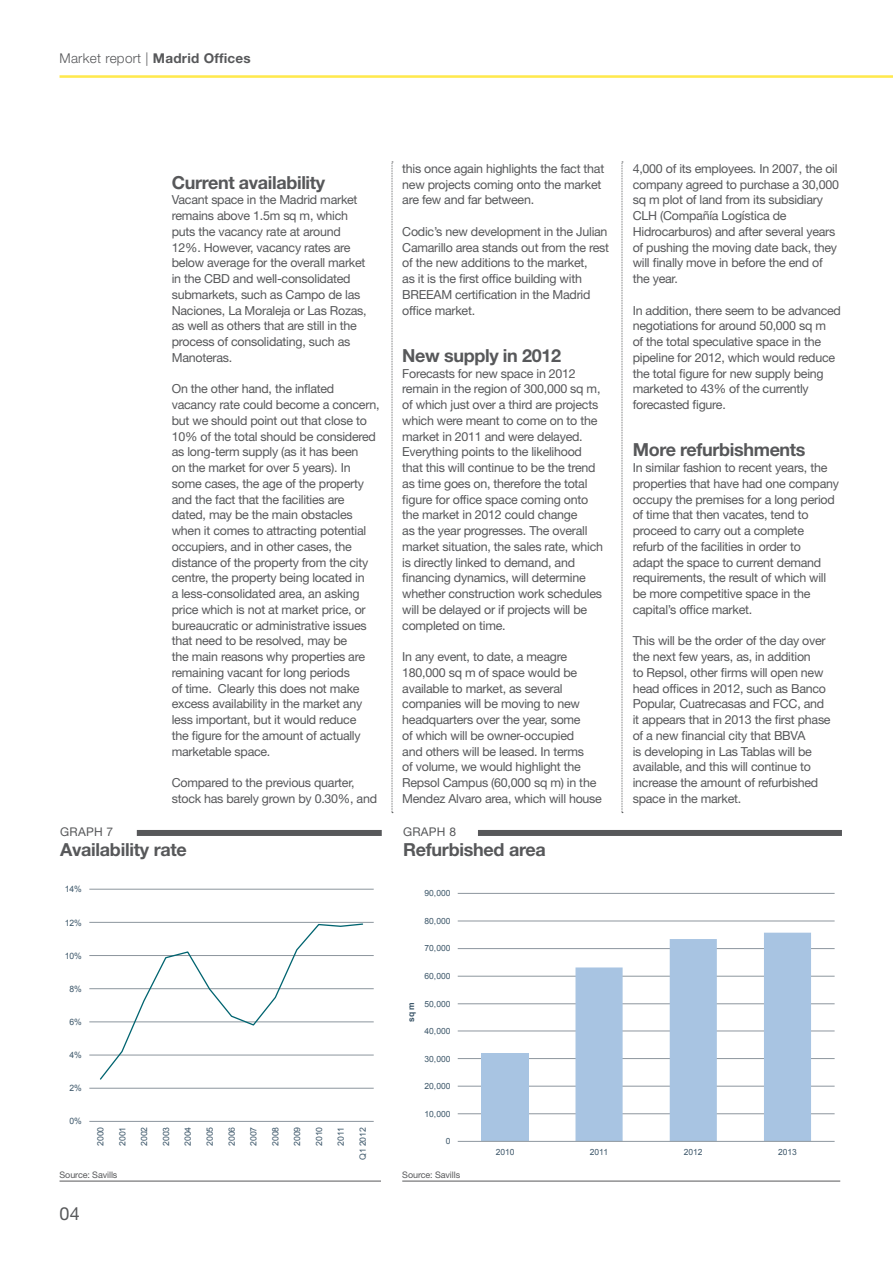
<style>
.page{position:relative;width:893px;height:1263px;background:#fff}
.page>*{position:absolute;margin:0;border:0;box-sizing:border-box;transform-origin:0 0}
.H_Body{font:700 18px "Helvetica Neue LT Std";letter-spacing:-.02em;color:#57585a}
.H_GraphHeader{font:700 18px "Helvetica Neue LT Std";letter-spacing:-.015em;color:#57585a}
.t1{font:18px "Helvetica Neue LT Std";color:#57585a}
.t2{font:300 13.5px "Helvetica Neue LT Std";letter-spacing:.02em;color:#57585a}
.H_Body-2{font:12.45px/15.8px "Helvetica Neue LT Std";letter-spacing:-.02em;color:#57585a}
.H_GraphName{font:12px "Helvetica Neue LT Std";letter-spacing:.02em;color:#57585a}
.H_GraphSource{font:9px "Helvetica Neue LT Std";letter-spacing:-.01em;color:#57585a}
.t3{font:8.7px "Arial";color:#3c5669}
.t4{font:8.55px "Arial";letter-spacing:-.005em;color:#3c5669}
.t5{font:700 8.55px "Arial";color:#3c5669}
.s1{font-weight:700}
</style>
<div class="page">
<hr style="left:60px;top:75px;width:833px;height:3px;background:#ffe94d">
<svg style="left:622px;top:162px;width:1px;height:651px"></svg>
<div style="left:137px;top:830px;width:245px;height:6px;background:#57585a"></div>
<hr style="left:89px;top:1088px;width:285px;height:1px;background:#8d969e">
<hr style="left:89px;top:1055px;width:285px;height:1px;background:#8d969e">
<hr style="left:89px;top:1021px;width:285px;height:1px;background:#8d969e">
<hr style="left:89px;top:988px;width:285px;height:1px;background:#8d969e">
<hr style="left:89px;top:955px;width:285px;height:1px;background:#8d969e">
<hr style="left:89px;top:922px;width:285px;height:1px;background:#8d969e">
<hr style="left:89px;top:889px;width:285px;height:1px;background:#8d969e">
<hr style="left:89px;top:1121px;width:285px;height:1px;background:#8d969e">
<svg style="left:99px;top:923px;width:265px;height:157px"></svg>
<hr style="left:60px;top:1181px;width:321px;height:1px;background:#57585a">
<svg style="left:392px;top:162px;width:1px;height:651px"></svg>
<hr style="left:458px;top:1113px;width:377px;height:1px;background:#8d969e">
<hr style="left:458px;top:1086px;width:377px;height:1px;background:#8d969e">
<hr style="left:458px;top:1058px;width:377px;height:1px;background:#8d969e">
<hr style="left:458px;top:1031px;width:377px;height:1px;background:#8d969e">
<hr style="left:458px;top:1003px;width:377px;height:1px;background:#8d969e">
<hr style="left:458px;top:976px;width:377px;height:1px;background:#8d969e">
<hr style="left:458px;top:948px;width:377px;height:1px;background:#8d969e">
<hr style="left:458px;top:921px;width:377px;height:1px;background:#8d969e">
<hr style="left:458px;top:893px;width:377px;height:1px;background:#8d969e">
<div style="left:481px;top:1053px;width:47px;height:88px;background:#a8c4e2"></div>
<svg style="left:575px;top:933px;width:236px;height:208px;fill:#a8c4e2"></svg>
<hr style="left:458px;top:1141px;width:377px;height:1px;background:#8d969e">
<hr style="left:402px;top:1181px;width:438px;height:1px;background:#57585a">
<div style="left:478px;top:830px;width:364px;height:6px;background:#57585a"></div>
<p class="t2" style="left:60px;top:50px;width:193px">Market report | <span class="s1">Madrid Offices</span></p>
<p class="H_Body" style="left:172px;top:171px;width:155px">Current availability</p>
<p class="H_Body-2" style="left:172px;top:192px;width:196px">Vacant space in the Madrid market remains above 1.5m sq m, which puts the vacancy rate at around<br>12%. However, vacancy rates are below average for the overall market in the CBD and well-consolidated submarkets, such as Campo de las<br>Naciones, La Moraleja or Las Rozas, as well as others that are still in the process of consolidating, such as<br>Manoteras.</p>
<p class="H_Body-2" style="left:172px;top:381px;width:209px">On the other hand, the inflated vacancy rate could become a concern, but we should point out that close to 10% of the total should be considered as long-term supply (as it has been<br>on the market for over 5 years). In some cases, the age of the property and the fact that the facilities are dated, may be the main obstacles when it comes to attracting potential occupiers, and in other cases, the distance of the property from the city centre, the property being located in<br>a less-consolidated area, an asking price which is not at market price, or bureaucratic or administrative issues that need to be resolved, may be<br>the main reasons why properties are remaining vacant for long periods<br>of time. Clearly this does not make excess availability in the market any less important, but it would reduce<br>the figure for the amount of actually marketable space.</p>
<p class="H_Body-2" style="left:172px;top:775px;width:207px">Compared to the previous quarter, stock has barely grown by 0.30%, and</p>
<p class="H_GraphName" style="left:60px;top:824px;width:54px">GRAPH 7</p>
<p class="H_GraphHeader" style="left:60px;top:838px;width:128px">Availability rate</p>
<p class="t3" style="left:65px;top:884px;width:19px">14%</p>
<p class="t3" style="left:65px;top:917px;width:19px">12%</p>
<p class="t3" style="left:65px;top:950px;width:19px">10%</p>
<p class="t3" style="left:69px;top:983px;width:14px">8%</p>
<p class="t3" style="left:69px;top:1016px;width:14px">6%</p>
<p class="t3" style="left:69px;top:1049px;width:14px">4%</p>
<p class="t3" style="left:69px;top:1082px;width:14px">2%</p>
<p class="t3" style="left:69px;top:1115px;width:14px">0%</p>
<p class="t4" style="left:95px;top:1146px;width:21px;rotate:-90deg">2000</p>
<p class="t4" style="left:117px;top:1146px;width:21px;rotate:-90deg">2001</p>
<p class="t4" style="left:139px;top:1146px;width:21px;rotate:-90deg">2002</p>
<p class="t4" style="left:161px;top:1146px;width:21px;rotate:-90deg">2003</p>
<p class="t4" style="left:182px;top:1146px;width:21px;rotate:-90deg">2004</p>
<p class="t4" style="left:204px;top:1146px;width:21px;rotate:-90deg">2005</p>
<p class="t4" style="left:226px;top:1146px;width:21px;rotate:-90deg">2006</p>
<p class="t4" style="left:248px;top:1146px;width:21px;rotate:-90deg">2007</p>
<p class="t4" style="left:270px;top:1146px;width:21px;rotate:-90deg">2008</p>
<p class="t4" style="left:292px;top:1146px;width:21px;rotate:-90deg">2009</p>
<p class="t4" style="left:313px;top:1146px;width:21px;rotate:-90deg">2010</p>
<p class="t4" style="left:335px;top:1145px;width:20px;rotate:-90deg">2011</p>
<p class="t4" style="left:357px;top:1160px;width:34px;rotate:-90deg">Q1 2012</p>
<p class="H_GraphSource" style="left:60px;top:1169px;width:59px">Source: Savills</p>
<h1 class="t1" style="left:60px;top:1203px;width:22px">04</h1>
<p class="H_Body-2" style="left:402px;top:160px;width:203px">this once again highlights the fact that new projects coming onto the market are few and far between.</p>
<p class="H_Body-2" style="left:402px;top:223px;width:208px">Codic’s new development in the Julian Camarillo area stands out from the rest of the new additions to the market,<br>as it is the first office building with BREEAM certification in the Madrid office market.</p>
<p class="H_Body" style="left:402px;top:344px;width:160px">New supply in 2012</p>
<p class="H_Body-2" style="left:402px;top:365px;width:202px">Forecasts for new space in 2012 remain in the region of 300,000 sq m, of which just over a third are projects which were meant to come on to the market in 2011 and were delayed.<br>Everything points to the likelihood that this will continue to be the trend as time goes on, therefore the total figure for office space coming onto the market in 2012 could change<br>as the year progresses. The overall market situation, the sales rate, which is directly linked to demand, and financing dynamics, will determine whether construction work schedules will be delayed or if projects will be completed on time.</p>
<p class="H_Body-2" style="left:402px;top:649px;width:201px">In any event, to date, a meagre<br>180,000 sq m of space would be available to market, as several companies will be moving to new headquarters over the year, some<br>of which will be owner-occupied<br>and others will be leased. In terms<br>of volume, we would highlight the<br>Repsol Campus (60,000 sq m) in the<br>Mendez Alvaro area, which will house</p>
<p class="H_GraphName" style="left:403px;top:824px;width:54px">GRAPH 8</p>
<p class="H_GraphHeader" style="left:403px;top:838px;width:144px">Refurbished area</p>
<p class="t4" style="left:424px;top:888px;width:27px">90,000</p>
<p class="t4" style="left:424px;top:915px;width:27px">80,000</p>
<p class="t4" style="left:424px;top:943px;width:27px">70,000</p>
<p class="t5" style="left:405px;top:1022px;width:21px;rotate:-90deg">sq m</p>
<p class="t4" style="left:424px;top:970px;width:27px">60,000</p>
<p class="t4" style="left:424px;top:998px;width:27px">50,000</p>
<p class="t4" style="left:424px;top:1025px;width:27px">40,000</p>
<p class="t4" style="left:424px;top:1053px;width:27px">30,000</p>
<p class="t4" style="left:424px;top:1080px;width:27px">20,000</p>
<p class="t4" style="left:424px;top:1108px;width:27px">10,000</p>
<p class="t4" style="left:446px;top:1135px;width:6px">0</p>
<p class="H_Body-2" style="left:633px;top:160px;width:208px">4,000 of its employees. In 2007, the oil company agreed to purchase a 30,000 sq m plot of land from its subsidiary<br>CLH (Compañía Logística de<br>Hidrocarburos) and after several years of pushing the moving date back, they will finally move in before the end of the year.</p>
<p class="H_Body-2" style="left:633px;top:302px;width:210px">In addition, there seem to be advanced negotiations for around 50,000 sq m<br>of the total speculative space in the pipeline for 2012, which would reduce the total figure for new supply being marketed to 43% of the currently forecasted figure.</p>
<p class="H_Body" style="left:633px;top:439px;width:174px">More refurbishments</p>
<p class="H_Body-2" style="left:633px;top:460px;width:208px">In similar fashion to recent years, the properties that have had one company occupy the premises for a long period of time that then vacates, tend to proceed to carry out a complete<br>refurb of the facilities in order to<br>adapt the space to current demand requirements, the result of which will be more competitive space in the capital’s office market.</p>
<p class="H_Body-2" style="left:633px;top:633px;width:199px">This will be the order of the day over the next few years, as, in addition<br>to Repsol, other firms will open new head offices in 2012, such as Banco Popular, Cuatrecasas and FCC, and it appears that in 2013 the first phase of a new financial city that BBVA<br>is developing in Las Tablas will be available, and this will continue to increase the amount of refurbished space in the market.</p>
<p class="H_GraphSource" style="left:402px;top:1169px;width:59px">Source: Savills</p>
<p class="t4" style="left:496px;top:1146px;width:20px">2010</p>
<p class="t4" style="left:590px;top:1146px;width:20px">2011</p>
<p class="t4" style="left:684px;top:1146px;width:20px">2012</p>
<p class="t4" style="left:778px;top:1146px;width:20px">2013</p>
</div>
